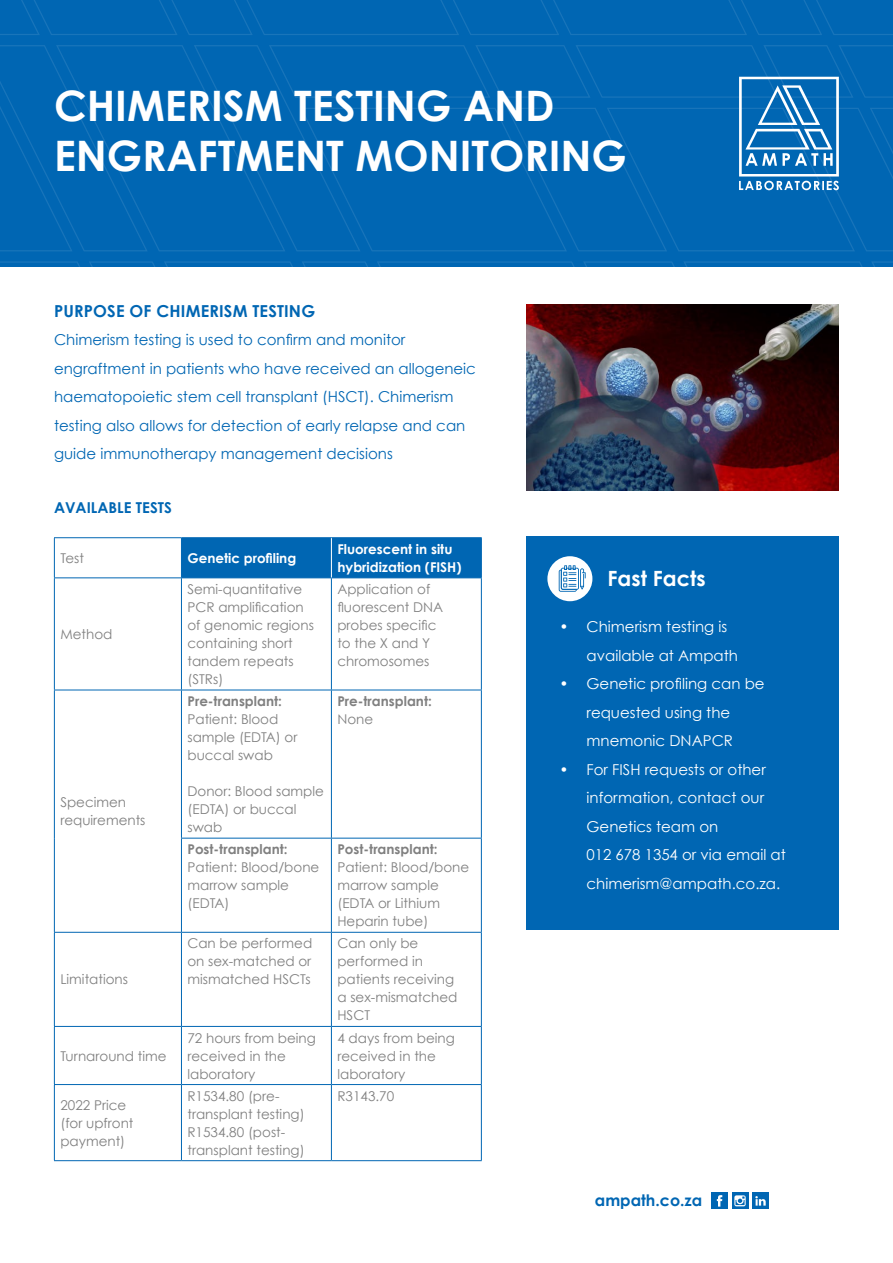
<style>
.page{position:relative;width:893px;height:1263px;background:#fff}
.page>*{position:absolute;margin:0;border:0;box-sizing:border-box;transform-origin:0 0}
.t1{font:700 42px "Century Gothic";color:#fff}
.t2{font:700 21px "Century Gothic";color:#fff}
.t3{font:700 16.5px "Century Gothic";letter-spacing:.01em;color:#0066b3}
.t4{font:700 15.9px "Century Gothic";color:#0066b3}
.t5{font:15px/28.5px "Century Gothic";color:#0066b3}
.t6{font:15px/28.5px "Century Gothic";color:#fff}
.t7{font:700 15px "Century Gothic";color:#0066b3}
.t8{font:13.5px/18px "Century Gothic";color:#808080}
.t9{font:700 13.5px "Century Gothic";color:#808080}
.t10{font:700 13.5px/18px "Century Gothic";color:#fff}
</style>
<div class="page">
<div style="left:0;top:0;width:893px;height:267px;background:#0066b3"></div>
<div style="left:182px;top:538px;width:299px;height:39px;background:#0066b3"></div>
<hr style="left:54px;top:578px;width:1px;height:112px;background:#0066b3">
<hr style="left:181px;top:578px;width:1px;height:112px;background:#0066b3">
<hr style="left:331px;top:578px;width:1px;height:112px;background:#0066b3">
<hr style="left:481px;top:578px;width:1px;height:112px;background:#0066b3">
<hr style="left:54px;top:690px;width:127px;height:1px;background:#0066b3">
<hr style="left:54px;top:690px;width:1px;height:148px;background:#0066b3">
<hr style="left:181px;top:690px;width:150px;height:1px;background:#0066b3">
<hr style="left:181px;top:690px;width:1px;height:148px;background:#0066b3">
<hr style="left:331px;top:690px;width:151px;height:1px;background:#0066b3">
<hr style="left:331px;top:690px;width:1px;height:148px;background:#0066b3">
<hr style="left:481px;top:690px;width:1px;height:148px;background:#0066b3">
<hr style="left:54px;top:838px;width:1px;height:94px;background:#0066b3">
<hr style="left:181px;top:838px;width:150px;height:1px;background:#0066b3">
<hr style="left:181px;top:838px;width:1px;height:94px;background:#0066b3">
<hr style="left:331px;top:838px;width:151px;height:1px;background:#0066b3">
<hr style="left:331px;top:838px;width:1px;height:94px;background:#0066b3">
<hr style="left:481px;top:838px;width:1px;height:94px;background:#0066b3">
<hr style="left:54px;top:932px;width:127px;height:1px;background:#0066b3">
<hr style="left:54px;top:933px;width:1px;height:93px;background:#0066b3">
<hr style="left:181px;top:932px;width:150px;height:1px;background:#0066b3">
<hr style="left:181px;top:933px;width:1px;height:93px;background:#0066b3">
<hr style="left:331px;top:932px;width:151px;height:1px;background:#0066b3">
<hr style="left:331px;top:933px;width:1px;height:93px;background:#0066b3">
<hr style="left:481px;top:933px;width:1px;height:93px;background:#0066b3">
<hr style="left:54px;top:1026px;width:127px;height:1px;background:#0066b3">
<hr style="left:54px;top:1027px;width:1px;height:57px;background:#0066b3">
<hr style="left:181px;top:1026px;width:150px;height:1px;background:#0066b3">
<hr style="left:181px;top:1027px;width:1px;height:57px;background:#0066b3">
<hr style="left:331px;top:1026px;width:151px;height:1px;background:#0066b3">
<hr style="left:331px;top:1027px;width:1px;height:57px;background:#0066b3">
<hr style="left:481px;top:1027px;width:1px;height:57px;background:#0066b3">
<hr style="left:54px;top:1084px;width:127px;height:1px;background:#0066b3">
<hr style="left:54px;top:1085px;width:1px;height:75px;background:#0066b3">
<hr style="left:181px;top:1084px;width:150px;height:1px;background:#0066b3">
<hr style="left:181px;top:1085px;width:1px;height:75px;background:#0066b3">
<hr style="left:331px;top:1084px;width:151px;height:1px;background:#0066b3">
<hr style="left:331px;top:1085px;width:1px;height:75px;background:#0066b3">
<hr style="left:481px;top:1085px;width:1px;height:75px;background:#0066b3">
<hr style="left:54px;top:1160px;width:127px;height:1px;background:#0066b3">
<hr style="left:181px;top:1160px;width:150px;height:1px;background:#0066b3">
<hr style="left:331px;top:1160px;width:151px;height:1px;background:#0066b3">
<hr style="left:54px;top:537px;width:127px;height:1px;background:#0066b3">
<hr style="left:54px;top:538px;width:1px;height:39px;background:#0066b3">
<hr style="left:54px;top:577px;width:127px;height:1px;background:#0066b3">
<hr style="left:181px;top:537px;width:150px;height:1px;background:#0066b3">
<hr style="left:181px;top:538px;width:1px;height:39px;background:#0066b3">
<hr style="left:331px;top:537px;width:151px;height:1px;background:#0066b3">
<hr style="left:481px;top:538px;width:1px;height:39px;background:#0066b3">
<hr style="left:181px;top:577px;width:150px;height:1px;background:#0066b3">
<hr style="left:331px;top:577px;width:151px;height:1px;background:#0066b3">
<hr style="left:331px;top:538px;width:1px;height:39px;background:#fff">
<svg style="left:739px;top:77px;width:100px;height:113px"></svg>
<img style="left:526px;top:304px;width:313px;height:186px">
<svg style="left:732px;top:1193px;width:16px;height:16px"></svg>
<svg style="left:734px;top:1195px;width:12px;height:11px"></svg>
<div style="left:711px;top:1193px;width:17px;height:16px;background:#0066b3"></div>
<svg style="left:717px;top:1195px;width:5px;height:11px"></svg>
<div style="left:752px;top:1193px;width:17px;height:16px;background:#0066b3"></div>
<svg style="left:755px;top:1196px;width:11px;height:9px"></svg>
<div style="left:526px;top:537px;width:313px;height:393px;background:#0066b3"></div>
<div style="left:547px;top:556px;width:45px;height:45px;background:#fff;border-radius:50%"></div>
<svg style="left:559px;top:565px;width:27px;height:27px"></svg>
<p class="t1" style="left:54px;top:74px;width:502px">CHIMERISM TESTING AND</p>
<p class="t1" style="left:54px;top:123px;width:574px">ENGRAFTMENT MONITORING</p>
<p class="t3" style="left:54px;top:298px;width:263px">PURPOSE OF CHIMERISM TESTING</p>
<p class="t5" style="left:54px;top:325px;width:423px">Chimerism testing is used to confirm and monitor engraftment in patients who have received an allogeneic haematopoietic stem cell transplant (HSCT). Chimerism testing also allows for detection of early relapse and can guide immunotherapy management decisions</p>
<p class="t7" style="left:54px;top:496px;width:119px">AVAILABLE TESTS</p>
<p class="t8" style="left:60px;top:549px;width:25px">Test</p>
<p class="t10" style="left:187px;top:548px;width:110px">Genetic profiling</p>
<p class="t10" style="left:337px;top:539px;width:126px">Fluorescent in situ hybridization (FISH)</p>
<p class="t8" style="left:60px;top:625px;width:54px">Method</p>
<p class="t8" style="left:60px;top:793px;width:87px">Specimen requirements</p>
<p class="t8" style="left:60px;top:970px;width:69px">Limitations</p>
<p class="t8" style="left:60px;top:1046px;width:108px">Turnaround time</p>
<p class="t8" style="left:187px;top:580px;width:128px">Semi-quantitative<br>PCR amplification of genomic regions containing short tandem repeats (STRs)</p>
<p class="t8" style="left:337px;top:580px;width:107px">Application of fluorescent DNA probes specific to the X and Y chromosomes</p>
<p class="t9" style="left:187px;top:691px;width:96px">Pre-transplant:</p>
<p class="t8" style="left:187px;top:710px;width:112px">Patient: Blood sample (EDTA) or buccal swab</p>
<p class="t8" style="left:187px;top:782px;width:138px">Donor: Blood sample (EDTA) or buccal swab</p>
<p class="t9" style="left:187px;top:839px;width:102px">Post-transplant:</p>
<p class="t8" style="left:187px;top:858px;width:133px">Patient: Blood/bone marrow sample (EDTA)</p>
<p class="t9" style="left:337px;top:691px;width:96px">Pre-transplant:</p>
<p class="t8" style="left:337px;top:710px;width:37px">None</p>
<p class="t9" style="left:337px;top:839px;width:102px">Post-transplant:</p>
<p class="t8" style="left:337px;top:858px;width:133px">Patient: Blood/bone marrow sample (EDTA or Lithium<br>Heparin tube)</p>
<p class="t8" style="left:187px;top:934px;width:126px;text-align:justify">Can be performed on sex-matched or mismatched HSCTs</p>
<p class="t8" style="left:337px;top:934px;width:121px">Can only be performed in patients receiving a sex-mismatched<br>HSCT</p>
<p class="t8" style="left:187px;top:1028px;width:130px">72 hours from being received in the laboratory</p>
<p class="t8" style="left:337px;top:1028px;width:119px">4 days from being received in the laboratory</p>
<p class="t8" style="left:60px;top:1095px;width:75px">2022 Price (for upfront payment)</p>
<p class="t8" style="left:187px;top:1086px;width:119px">R1534.80 (pre&shy;transplant testing)</p>
<p class="t8" style="left:187px;top:1122px;width:119px">R1534.80 (post&shy;transplant testing)</p>
<p class="t8" style="left:337px;top:1086px;width:58px">R3143.70</p>
<p class="t2" style="left:607px;top:563px;width:100px">Fast Facts</p>
<p class="t6" style="left:586px;top:612px;width:153px;text-indent:-27px">• Chimerism testing is available at Ampath</p>
<p class="t6" style="left:559px;top:669px;width:207px;text-align:center">• Genetic profiling can be requested using the mnemonic DNAPCR</p>
<p class="t6" style="left:586px;top:755px;width:201px;text-indent:-27px">• For FISH requests or other information, contact our<br>Genetics team on<br>012 678 1354 or via email at chimerism@ampath.co.za.</p>
<p class="t4" style="left:595px;top:1188px;width:109px">ampath.co.za</p>
</div>
